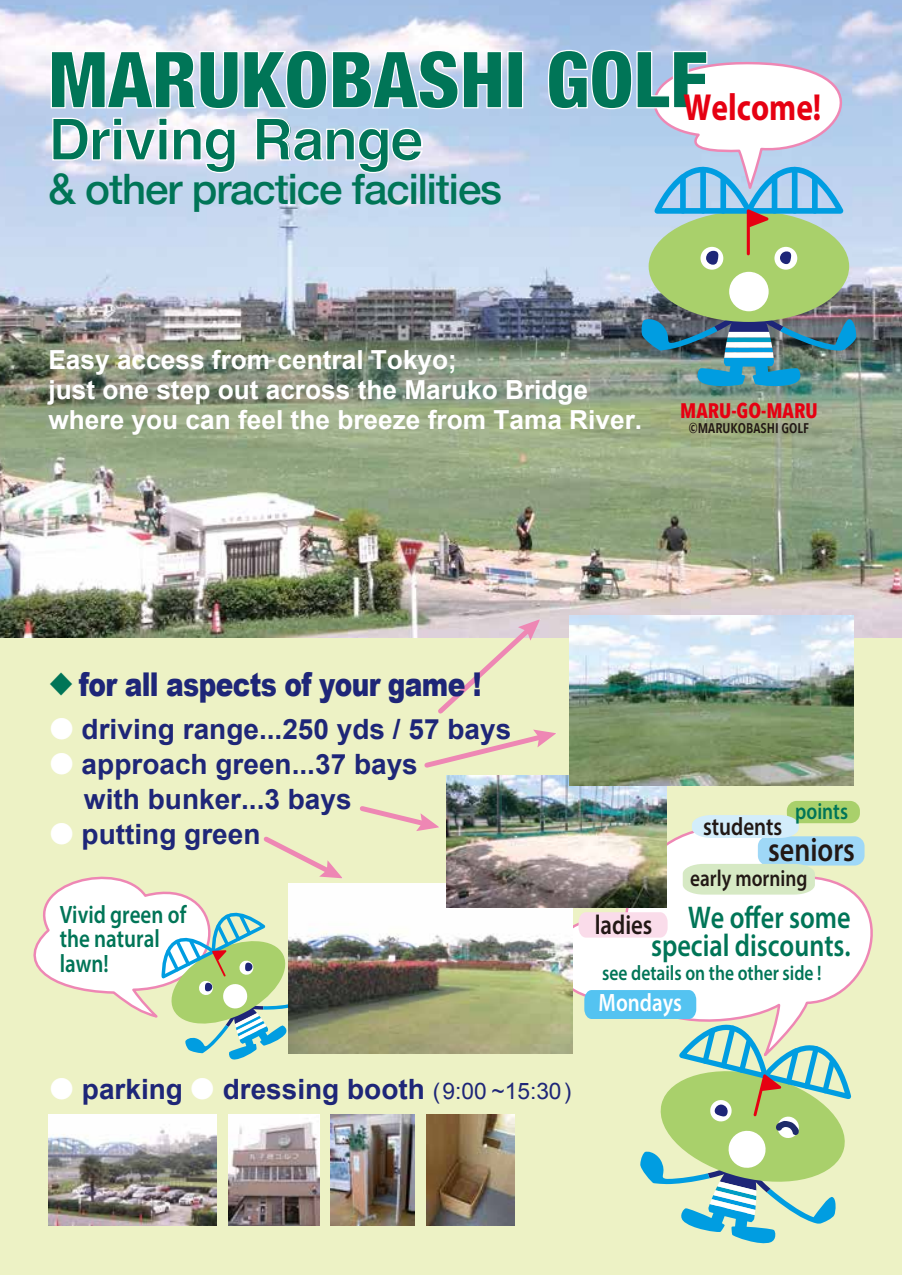
<style>
.page{position:relative;width:903px;height:1275px;background:#fff}
.page>*{position:absolute;margin:0;border:0;box-sizing:border-box;transform-origin:0 0}
.t1{font:900 condensed 78.75px "Helvetica Neue";color:#007557}
.t2{font:700 57.75px "Helvetica";letter-spacing:-.025em;color:#007557}
.t3{font:500 42px "Helvetica Neue";letter-spacing:-.025em;color:#007557}
.t4{font:700 37.8px "Myriad";color:#e60012;scale:.83 1}
.t5{font:600 33.6px "Myriad Pro";color:#221815;scale:.83 1}
.t6{font:900 32.73px "Arial";letter-spacing:-.025em;color:#1e2678;scale:.81 1}
.t7{font:600 31.5px/28px "Myriad Pro";color:#007557;text-align:right;scale:.83 1}
.t8{font:700 28px/35px "Arial";color:#1e2678}
.t9{font:600 27.3px "Myriad Pro";color:#221815;scale:.83 1}
.t10{font:700 26.25px/29.8px "Arial";color:#fff}
.t11{font:600 25.2px/24.5px "Myriad Pro";color:#007557;scale:.83 1}
.t12{font:600 25.2px "Myriad Pro";color:#221815;scale:.83 1}
.t13{font:600 25.2px "Myriad Pro";color:#fff;scale:.83 1}
.t14{font:600 23.1px "Myriad Pro";color:#221815;scale:.83 1}
.t15{font:600 23.1px "Myriad Pro";color:#007557;scale:.83 1}
.t16{font:600 21px "Myriad Pro";color:#007557;scale:.83 1}
.t17{font:700 21px "Avenir Next Condensed";color:#e60012}
.t18{font:600 14px "Avenir Next Condensed";color:#221815}
.s1{font-family:"Hira Kaku Pro W3";font-weight:400;font-size:23.62px;color:#007557}
.s2{font-family:"Hira Kaku Pro W6";font-weight:400;font-size:24.5px;color:#fff}
.s3{font-weight:400;font-size:22.75px}
</style>
<div class="page">
<div style="left:0;top:638px;width:901px;height:637px;background:#edf2c5"></div>
<svg style="left:523px;top:805px;width:378px;height:260px"></svg>
<div style="left:758px;top:836px;width:106px;height:29px;background:#9fd8f7;border-radius:10px"></div>
<div style="left:787px;top:801px;width:73px;height:22px;background:#a9d06b;border-radius:10px"></div>
<svg style="left:692px;top:815px;width:107px;height:23px;background:#d3ecf6"></svg>
<svg style="left:683px;top:864px;width:132px;height:31px;background:#d7e9c6"></svg>
<img style="left:343px;top:883px;width:229px;height:170px">
<img style="left:0;top:1px;width:901px;height:637px">
<img style="left:447px;top:775px;width:219px;height:132px">
<svg style="left:433px;top:619px;width:107px;height:99px;background:#eae4c6"></svg>
<svg style="left:421px;top:729px;width:135px;height:42px;background:#ede3c2"></svg>
<svg style="left:356px;top:803px;width:83px;height:28px;background:#eddcc1"></svg>
<svg style="left:15px;top:832px;width:328px;height:228px"></svg>
<img style="left:570px;top:615px;width:284px;height:171px">
<img style="left:49px;top:1114px;width:167px;height:111px">
<img style="left:229px;top:1114px;width:91px;height:112px">
<img style="left:331px;top:1114px;width:84px;height:111px">
<img style="left:427px;top:1114px;width:88px;height:112px">
<img style="left:641px;top:302px;width:216px;height:87px">
<div style="left:649px;top:211px;width:200px;height:111px;background:#a9d06b;border-radius:50%"></div>
<div style="left:729px;top:272px;width:40px;height:39px;background:#fff;border-radius:50%"></div>
<svg style="left:700px;top:247px;width:23px;height:23px"></svg>
<svg style="left:774px;top:247px;width:23px;height:23px"></svg>
<svg style="left:584px;top:980px;width:271px;height:266px;background:#c4debd"></svg>
<svg style="left:578px;top:912px;width:89px;height:26px;background:#f9ddea"></svg>
<svg style="left:50px;top:49px;width:453px;height:61px"></svg>
<div style="left:507px;top:51px;width:16px;height:57px;border:1px solid #fff"></div>
<svg style="left:547px;top:49px;width:350px;height:216px"></svg>
<svg style="left:52px;top:117px;width:184px;height:57px"></svg>
<svg style="left:255px;top:117px;width:169px;height:57px;background:#cfdbef"></svg>
<h1 class="t1" style="left:48px;top:31px;width:661px">MARUKOBASHI GOLF</h1>
<h2 class="t2" style="left:48px;top:115px;width:376px">Driving Range</h2>
<h3 class="t3" style="left:48px;top:163px;width:455px">&amp; other practice facilities</h3>
<h3 class="t4" style="left:684px;top:88px;width:168px">Welcome!</h3>
<p class="t10" style="left:48px;top:345px;width:595px">Easy access from central Tokyo;<br>just one step out across the Maruko Bridge where you can feel the breeze from Tama River.</p>
<p class="t17" style="left:680px;top:397px;width:139px">MARU-GO-MARU</p>
<p class="t18" style="left:689px;top:419px;width:121px">©MARUKOBASHI GOLF</p>
<p class="t6" style="left:50px;top:660px;width:535px"><span class="s1">◆</span> for all aspects of your game !</p>
<p class="t8" style="left:50px;top:712px;width:463px"><span class="s2">●</span> driving range...250 yds / 57 bays</p>
<p class="t8" style="left:84px;top:747px;width:335px;text-indent:-34px"><span class="s2">●</span> approach green...37 bays with bunker...3 bays</p>
<p class="t8" style="left:50px;top:817px;width:212px"><span class="s2">●</span> putting green</p>
<p class="t12" style="left:703px;top:810px;width:97px">students</p>
<p class="t15" style="left:795px;top:797px;width:65px">points</p>
<p class="t5" style="left:768px;top:828px;width:106px">seniors</p>
<p class="t14" style="left:690px;top:864px;width:143px">early morning</p>
<p class="t11" style="left:60px;top:901px;width:154px">Vivid green of the natural lawn!</p>
<p class="t8" style="left:50px;top:1071px;width:523px"><span class="s2">●</span> parking <span class="s2">●</span> dressing booth <span class="s3">(9:00 ~15:30)</span></p>
<p class="t7" style="left:651px;top:903px;width:242px">We offer some special discounts.</p>
<p class="t16" style="left:602px;top:959px;width:266px">see details on the other side !</p>
<p class="t9" style="left:595px;top:908px;width:71px">ladies</p>
<p class="t13" style="left:599px;top:987px;width:102px">Mondays</p>
</div>
